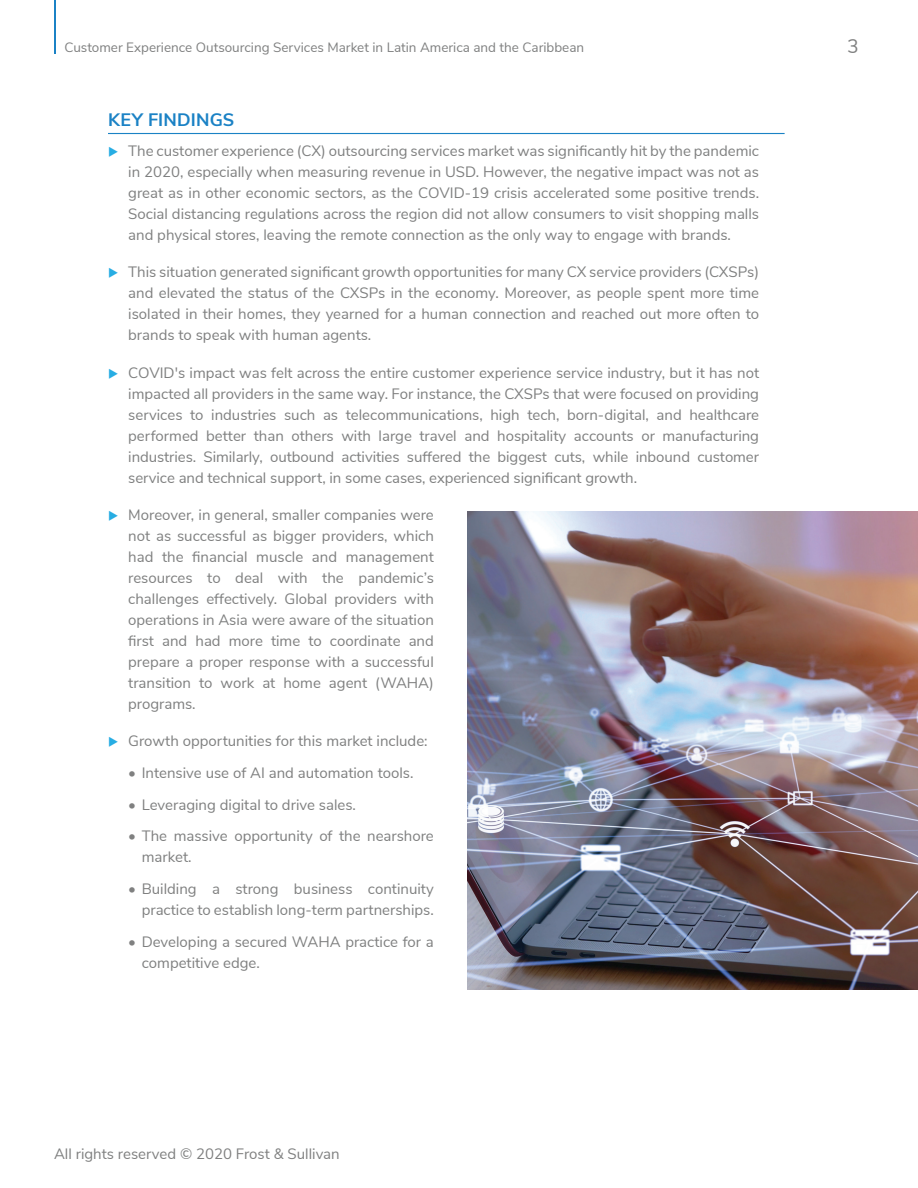
<style>
.page{position:relative;width:918px;height:1188px;background:#fff}
.page>*{position:absolute;margin:0;border:0;box-sizing:border-box;transform-origin:0 0}
.t1{font:19.5px "Nunito Sans";color:#7f8080}
.t2{font:700 18px "Nunito Sans";letter-spacing:.01em;color:#1b82c5}
.t3{font:15px/21px "Nunito Sans";color:#7f8080;text-align:justify}
.t4{font:13.5px "Nunito Sans";color:#7f8080}
</style>
<div class="page">
<hr style="left:54px;top:0;width:1px;height:54px;background:#1b82c5">
<hr style="left:108px;top:133px;width:677px;height:1px;background:#1b82c5">
<img style="left:468px;top:512px;width:450px;height:477px">
<p class="t4" style="left:64px;top:37px;width:521px">Customer Experience Outsourcing Services Market in Latin America and the Caribbean</p>
<h1 class="t1" style="left:847px;top:32px;width:13px">3</h1>
<p class="t2" style="left:108px;top:107px;width:128px">KEY FINDINGS</p>
<p class="t3" style="left:128px;top:140px;width:632px">The customer experience (CX) outsourcing services market was significantly hit by the pandemic in 2020, especially when measuring revenue in USD. However, the negative impact was not as great as in other economic sectors, as the COVID-19 crisis accelerated some positive trends.<br>Social distancing regulations across the region did not allow consumers to visit shopping malls and physical stores, leaving the remote connection as the only way to engage with brands.</p>
<p class="t3" style="left:128px;top:261px;width:632px">This situation generated significant growth opportunities for many CX service providers (CXSPs) and elevated the status of the CXSPs in the economy. Moreover, as people spent more time isolated in their homes, they yearned for a human connection and reached out more often to brands to speak with human agents.</p>
<p class="t3" style="left:128px;top:361px;width:632px">COVID's impact was felt across the entire customer experience service industry, but it has not impacted all providers in the same way. For instance, the CXSPs that were focused on providing services to industries such as telecommunications, high tech, born-digital, and healthcare performed better than others with large travel and hospitality accounts or manufacturing industries. Similarly, outbound activities suffered the biggest cuts, while inbound customer service and technical support, in some cases, experienced significant growth.</p>
<p class="t3" style="left:128px;top:503px;width:307px">Moreover, in general, smaller companies were not as successful as bigger providers, which had the financial muscle and management resources to deal with the pandemic’s challenges effectively. Global providers with operations in Asia were aware of the situation first and had more time to coordinate and prepare a proper response with a successful transition to work at home agent (WAHA) programs.</p>
<p class="t3" style="left:128px;top:729px;width:301px">Growth opportunities for this market include:</p>
<p class="t3" style="left:128px;top:761px;width:287px">• Intensive use of AI and automation tools.</p>
<p class="t3" style="left:128px;top:793px;width:229px">• Leveraging digital to drive sales.</p>
<p class="t3" style="left:142px;top:825px;width:294px;text-indent:-14px">• The massive opportunity of the nearshore market.</p>
<p class="t3" style="left:128px;top:878px;width:307px;text-align:right">• Building a strong business continuity practice to establish long-term partnerships.</p>
<p class="t3" style="left:142px;top:930px;width:294px;text-indent:-14px">• Developing a secured WAHA practice for a competitive edge.</p>
<p class="t3" style="left:54px;top:1142px;width:287px">All rights reserved © 2020 Frost &amp; Sullivan</p>
</div>
